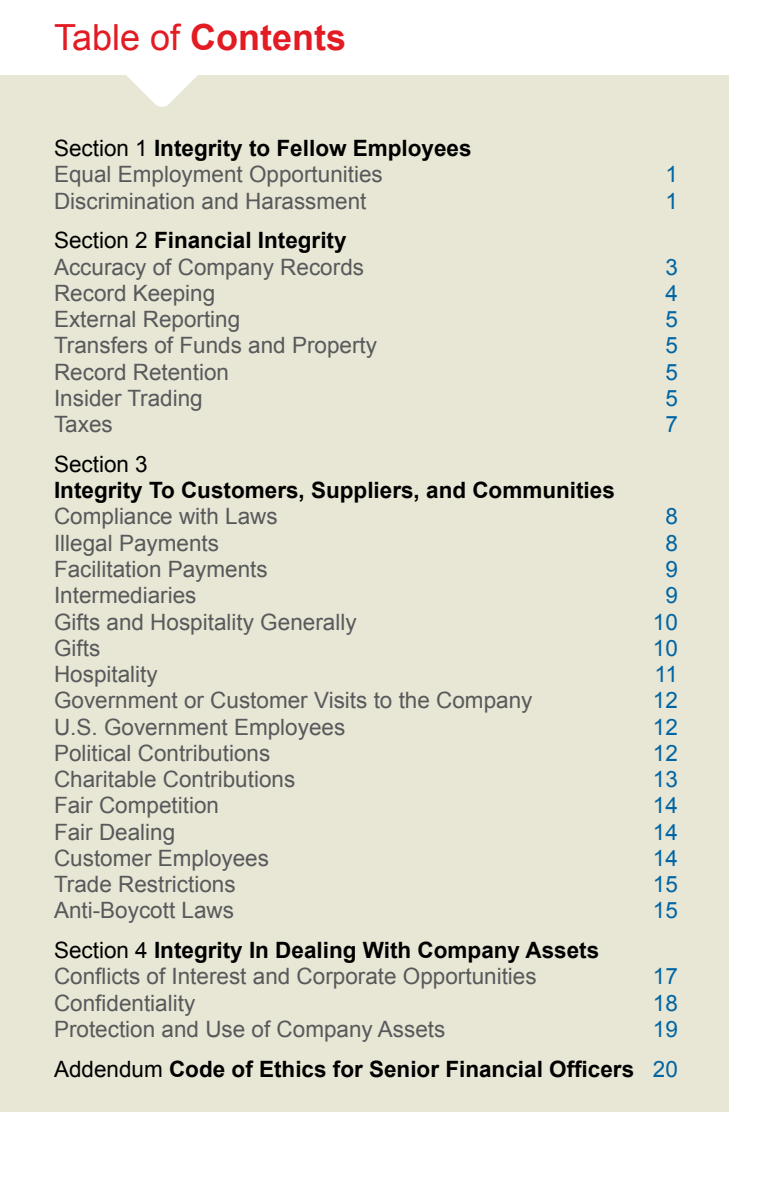
<style>
.page{position:relative;width:783px;height:1188px;background:#fff}
.page>*{position:absolute;margin:0;border:0;box-sizing:border-box;transform-origin:0 0}
.t1{font:700 36px "Arial";color:#e31b23}
.t2{font:22.5px/26.4px "Arial";color:#58595b}
.t3{font:700 22.5px/39.9px "Arial";color:#000;text-align:right}
.t4{font:22.5px "Arial";color:#0065a4}
.t5{font:22.5px "Arial";color:#000}
.s1{font-weight:400}
.s2{color:#000}
.s3{font-weight:700;color:#000}
.s4{font-weight:400;color:#0065a4}
</style>
<div class="page">
<div style="left:0;top:76px;width:729px;height:1036px;background:#e8e6d4"></div>
<svg style="left:119px;top:75px;width:86px;height:32px"></svg>
<h1 class="t1" style="left:54px;top:14px;width:294px"><span class="s1">Table of</span> Contents</h1>
<p class="t2" style="left:54px;top:135px;width:419px"><span class="s2">Section 1</span> <span class="s3">Integrity to Fellow Employees<br></span>Equal Employment Opportunities</p>
<p class="t4" style="left:665px;top:160px;width:14px">1</p>
<p class="t2" style="left:54px;top:188px;width:314px">Discrimination and Harassment</p>
<p class="t4" style="left:665px;top:186px;width:14px">1</p>
<p class="t2" style="left:54px;top:228px;width:312px"><span class="s2">Section 2</span> <span class="s3">Financial Integrity<br></span>Accuracy of Company Records</p>
<p class="t4" style="left:665px;top:252px;width:14px">3</p>
<p class="t2" style="left:54px;top:280px;width:163px">Record Keeping</p>
<p class="t4" style="left:665px;top:278px;width:14px">4</p>
<p class="t2" style="left:54px;top:306px;width:188px">External Reporting</p>
<p class="t4" style="left:665px;top:305px;width:14px">5</p>
<p class="t2" style="left:54px;top:333px;width:325px">Transfers of Funds and Property</p>
<p class="t4" style="left:665px;top:331px;width:14px">5</p>
<p class="t2" style="left:54px;top:359px;width:177px">Record Retention</p>
<p class="t4" style="left:665px;top:357px;width:14px">5</p>
<p class="t2" style="left:54px;top:385px;width:150px">Insider Trading</p>
<p class="t4" style="left:665px;top:383px;width:14px">5</p>
<p class="t2" style="left:54px;top:411px;width:60px">Taxes</p>
<p class="t4" style="left:665px;top:410px;width:14px">7</p>
<p class="t5" style="left:54px;top:449px;width:95px">Section 3</p>
<p class="t3" style="left:54px;top:471px;width:562px">Integrity To Customers, Suppliers, and Communities</p>
<p class="t2" style="left:54px;top:504px;width:225px">Compliance with Laws</p>
<p class="t4" style="left:665px;top:502px;width:14px">8</p>
<p class="t2" style="left:54px;top:530px;width:167px">Illegal Payments</p>
<p class="t4" style="left:665px;top:528px;width:14px">8</p>
<p class="t2" style="left:54px;top:556px;width:215px">Facilitation Payments</p>
<p class="t4" style="left:665px;top:554px;width:14px">9</p>
<p class="t2" style="left:54px;top:582px;width:144px">Intermediaries</p>
<p class="t4" style="left:665px;top:581px;width:14px">9</p>
<p class="t2" style="left:54px;top:609px;width:304px">Gifts and Hospitality Generally</p>
<p class="t4" style="left:653px;top:607px;width:27px">10</p>
<p class="t2" style="left:54px;top:635px;width:48px">Gifts</p>
<p class="t4" style="left:653px;top:633px;width:27px">10</p>
<p class="t2" style="left:54px;top:661px;width:105px">Hospitality</p>
<p class="t4" style="left:655px;top:659px;width:25px">11</p>
<p class="t2" style="left:54px;top:687px;width:480px">Government or Customer Visits to the Company</p>
<p class="t4" style="left:653px;top:686px;width:27px">12</p>
<p class="t2" style="left:54px;top:714px;width:293px">U.S. Government Employees</p>
<p class="t4" style="left:653px;top:712px;width:27px">12</p>
<p class="t2" style="left:54px;top:740px;width:218px">Political Contributions</p>
<p class="t4" style="left:653px;top:738px;width:27px">12</p>
<p class="t2" style="left:54px;top:766px;width:243px">Charitable Contributions</p>
<p class="t4" style="left:653px;top:764px;width:27px">13</p>
<p class="t2" style="left:54px;top:792px;width:167px">Fair Competition</p>
<p class="t4" style="left:653px;top:791px;width:27px">14</p>
<p class="t2" style="left:54px;top:819px;width:123px">Fair Dealing</p>
<p class="t4" style="left:653px;top:817px;width:27px">14</p>
<p class="t2" style="left:54px;top:845px;width:217px">Customer Employees</p>
<p class="t4" style="left:653px;top:843px;width:27px">14</p>
<p class="t2" style="left:54px;top:871px;width:183px">Trade Restrictions</p>
<p class="t4" style="left:653px;top:869px;width:27px">15</p>
<p class="t2" style="left:54px;top:897px;width:182px">Anti-Boycott Laws</p>
<p class="t4" style="left:653px;top:896px;width:27px">15</p>
<p class="t2" style="left:54px;top:937px;width:547px"><span class="s2">Section 4</span> <span class="s3">Integrity In Dealing With Company Assets<br></span>Conflicts of Interest and Corporate Opportunities</p>
<p class="t4" style="left:653px;top:962px;width:27px">17</p>
<p class="t2" style="left:54px;top:990px;width:143px">Confidentiality</p>
<p class="t4" style="left:653px;top:988px;width:27px">18</p>
<p class="t2" style="left:54px;top:1016px;width:393px">Protection and Use of Company Assets</p>
<p class="t3" style="left:54px;top:1010px;width:625px"><span class="s4">19<br></span><span class="s1">Addendum</span> Code of Ethics for Senior Financial Officers <span class="s4">20</span></p>
</div>
